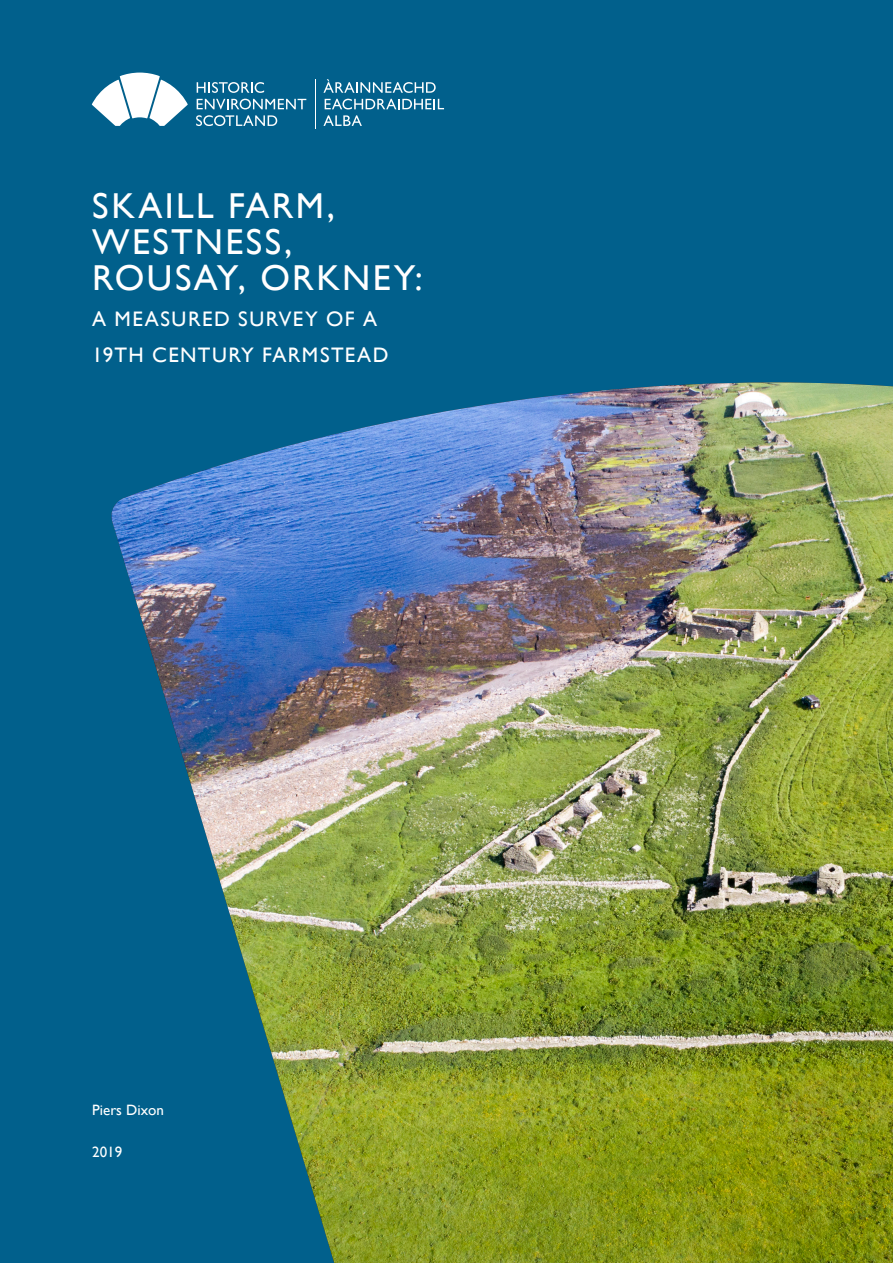
<style>
.page{position:relative;width:893px;height:1263px;background:#01608c}
.page>*{position:absolute;margin:0;border:0;box-sizing:border-box;transform-origin:0 0}
.t1{font:36px/36px "Gill Sans";letter-spacing:.065em;color:#fff}
.t2{font:21px "Gill Sans";letter-spacing:.065em;color:#fff}
.t3{font:15px "Gill Sans";color:#fff}
</style>
<div class="page">
<img style="left:112px;top:521px;width:781px;height:742px">
<img style="left:111px;top:382px;width:782px;height:139px">
<svg style="left:92px;top:73px;width:96px;height:53px"></svg>
<hr style="left:315px;top:79px;width:1px;height:50px;background:#fff">
<svg style="left:197px;top:82px;width:67px;height:11px"></svg>
<svg style="left:197px;top:99px;width:109px;height:10px"></svg>
<svg style="left:196px;top:115px;width:81px;height:11px"></svg>
<svg style="left:323px;top:79px;width:113px;height:14px"></svg>
<svg style="left:325px;top:99px;width:119px;height:10px"></svg>
<svg style="left:323px;top:115px;width:39px;height:11px"></svg>
<p class="t1" style="left:92px;top:189px;width:244px">SKAILL FARM,<br>WESTNESS,</p>
<p class="t1" style="left:92px;top:261px;width:332px">ROUSAY, ORKNEY:</p>
<p class="t2" style="left:92px;top:307px;width:286px">A MEASURED SURVEY OF A</p>
<p class="t2" style="left:92px;top:343px;width:298px">19TH CENTURY FARMSTEAD</p>
<p class="t3" style="left:92px;top:1101px;width:73px">Piers Dixon</p>
<p class="t3" style="left:92px;top:1143px;width:32px">2019</p>
</div>
